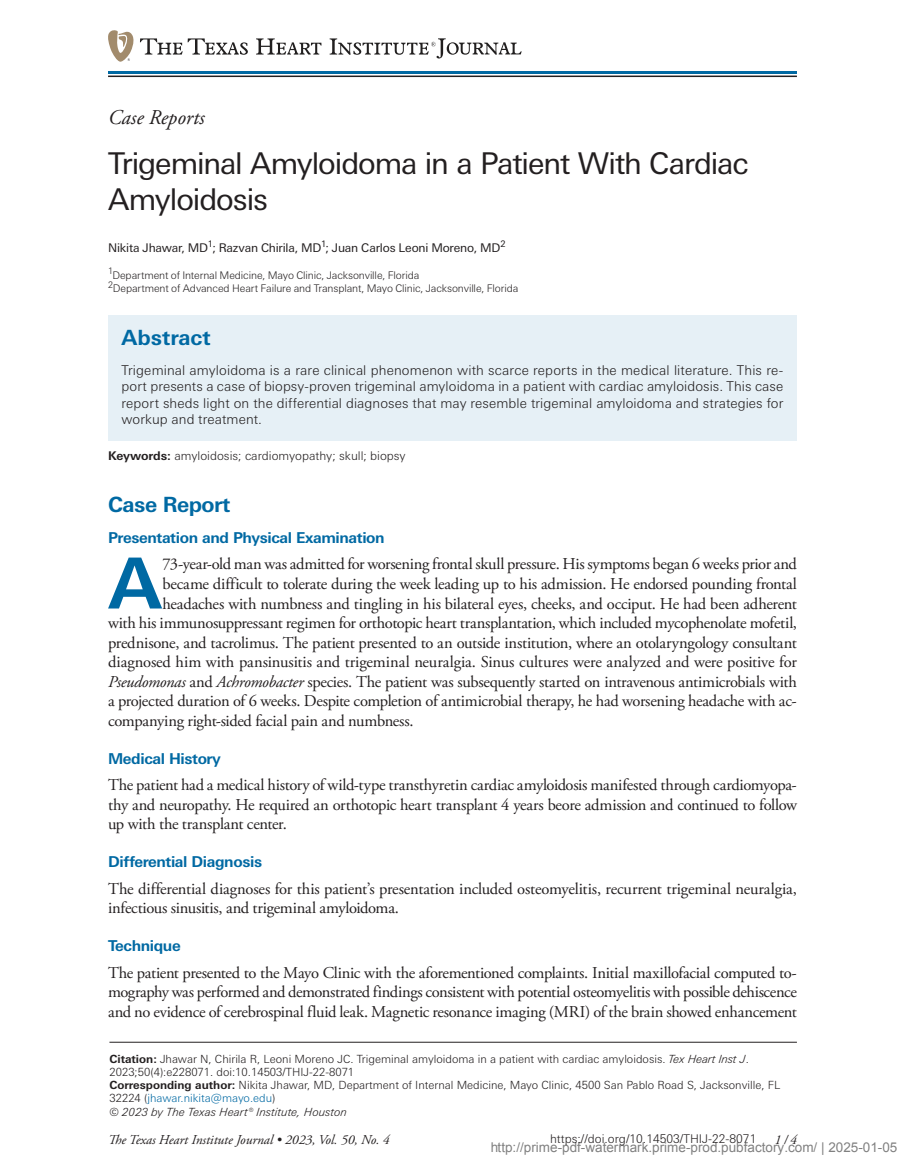
<style>
.page{position:relative;width:905px;height:1175px;background:#fff}
.page>*{position:absolute;margin:0;border:0;box-sizing:border-box;transform-origin:0 0}
.BODY_WITH_DROPCAP{font:700 70.5px "Univers Next Pro";color:#0069a3}
.t1{font:30px/36px "Univers Next Pro";letter-spacing:-.035em;color:#231f20}
.ARTICLE_TYPE{font:italic 21px "Adobe Garamond Pro";color:#231f20}
.HEADING_1{font:700 21px "Univers Next Pro";letter-spacing:-.025em;color:#0069a3}
.ABSTRACT_HEADER{font:700 21px "Univers Next Pro";color:#0069a3}
.BODY_WITH_DROPCAP-2{font:16.5px "Adobe Garamond Pro";letter-spacing:-.015em;color:#231f20}
.BODY{font:16.5px/19.5px "Adobe Garamond Pro";letter-spacing:-.015em;color:#231f20;text-align:justify}
.HEADING_2{font:700 15px "Univers Next Pro";letter-spacing:-.025em;color:#0069a3}
.ABSTRACT{font:300 13.5px/16.5px "Univers Next Pro";letter-spacing:.005em;color:#231f20;text-align:justify}
.t2{font:13.5px "Arial";color:rgb(0 0 0/.5)}
.t3{font:italic 13.5px "Adobe Garamond Pro";color:#231f20}
.KEYWORDS{font:300 12px "Univers Next Pro";color:#231f20}
.AUTHORS{font:12px "Univers Next Pro";letter-spacing:-.015em;color:#231f20}
.CITATION{font:300 11.25px/13.2px "Univers Next Pro";color:#231f20}
.CORR__AUTHOR{font:300 11.25px/13.2px "Univers Next Pro";color:#231f20}
.COPYRIGHT{font:italic 300 11.25px "Univers Next Pro";letter-spacing:.02em;color:#231f20}
.AFFILIATIONS{font:300 10.5px "Univers Next Pro";letter-spacing:-.01em;color:#231f20}
.s1{font-weight:700}
.s2{font-style:italic}
.s3{color:#0069a3}
</style>
<div class="page">
<svg style="left:140px;top:38px;width:108px;height:17px"></svg>
<svg style="left:256px;top:38px;width:65px;height:17px"></svg>
<svg style="left:329px;top:38px;width:192px;height:20px"></svg>
<svg style="left:108px;top:30px;width:26px;height:32px"></svg>
<hr style="left:108px;top:72px;width:688px;height:2px;background:#0069a3">
<hr style="left:108px;top:76px;width:688px;height:1px;background:#231f20">
<div style="left:108px;top:315px;width:688px;height:35px;background:#e6f0f6"></div>
<div style="left:108px;top:344px;width:688px;height:97px;background:#e6f0f6"></div>
<hr style="left:109px;top:1042px;width:688px;height:1px;background:#231f20">
<p class="ARTICLE_TYPE" style="left:108px;top:105px;width:98px">Case Reports</p>
<p class="t1" style="left:108px;top:145px;width:642px">Trigeminal Amyloidoma in a Patient With Cardiac<br>Amyloidosis</p>
<p class="AUTHORS" style="left:108px;top:241px;width:399px">Nikita Jhawar, MD<sup>1</sup>; Razvan Chirila, MD<sup>1</sup>; Juan Carlos Leoni Moreno, MD<sup>2</sup></p>
<p class="AFFILIATIONS" style="left:108px;top:269px;width:313px"><sup>1</sup>Department of Internal Medicine, Mayo Clinic, Jacksonville, Florida</p>
<p class="AFFILIATIONS" style="left:108px;top:283px;width:412px"><sup>2</sup>Department of Advanced Heart Failure and Transplant, Mayo Clinic, Jacksonville, Florida</p>
<p class="ABSTRACT_HEADER" style="left:122px;top:325px;width:90px">Abstract</p>
<p class="ABSTRACT" style="left:122px;top:361px;width:663px">Trigeminal amyloidoma is a rare clinical phenomenon with scarce reports in the medical literature. This re&shy;port presents a case of biopsy-proven trigeminal amyloidoma in a patient with cardiac amyloidosis. This case report sheds light on the differential diagnoses that may resemble trigeminal amyloidoma and strategies for workup and treatment.</p>
<p class="KEYWORDS" style="left:108px;top:448px;width:299px"><span class="s1">Keywords:</span> amyloidosis; cardiomyopathy; skull; biopsy</p>
<p class="HEADING_1" style="left:108px;top:491px;width:124px">Case Report</p>
<p class="HEADING_2" style="left:108px;top:529px;width:278px">Presentation and Physical Examination</p>
<p class="BODY_WITH_DROPCAP" style="left:108px;top:541px;width:55px">A</p>
<p class="BODY_WITH_DROPCAP-2" style="left:162px;top:554px;width:636px">73-year-old man was admitted for worsening frontal skull pressure. His symptoms began 6 weeks prior and</p>
<p class="BODY_WITH_DROPCAP-2" style="left:162px;top:574px;width:636px">became difficult to tolerate during the week leading up to his admission. He endorsed pounding frontal</p>
<p class="BODY_WITH_DROPCAP-2" style="left:162px;top:593px;width:636px">headaches with numbness and tingling in his bilateral eyes, cheeks, and occiput. He had been adherent</p>
<p class="BODY_WITH_DROPCAP-2" style="left:108px;top:613px;width:690px">with his immunosuppressant regimen for orthotopic heart transplantation, which included mycophenolate mofetil,</p>
<p class="BODY_WITH_DROPCAP-2" style="left:108px;top:632px;width:690px">prednisone, and tacrolimus. The patient presented to an outside institution, where an otolaryngology consultant</p>
<p class="BODY_WITH_DROPCAP-2" style="left:108px;top:652px;width:690px">diagnosed him with pansinusitis and trigeminal neuralgia. Sinus cultures were analyzed and were positive for</p>
<p class="BODY_WITH_DROPCAP-2" style="left:108px;top:671px;width:690px"><span class="s2">Pseudomonas</span> and <span class="s2">Achromobacter</span> species. The patient was subsequently started on intravenous antimicrobials with</p>
<p class="BODY_WITH_DROPCAP-2" style="left:108px;top:691px;width:690px">a projected duration of 6 weeks. Despite completion of antimicrobial therapy, he had worsening headache with ac-</p>
<p class="BODY_WITH_DROPCAP-2" style="left:108px;top:710px;width:307px">companying right-sided facial pain and numbness.</p>
<p class="HEADING_2" style="left:108px;top:749px;width:114px">Medical History</p>
<p class="BODY" style="left:108px;top:775px;width:690px">The patient had a medical history of wild-type transthyretin cardiac amyloidosis manifested through cardiomyopa&shy;thy and neuropathy. He required an orthotopic heart transplant 4 years beore admission and continued to follow up with the transplant center.</p>
<p class="HEADING_2" style="left:108px;top:853px;width:156px">Differential Diagnosis</p>
<p class="BODY" style="left:108px;top:879px;width:690px">The differential diagnoses for this patient’s presentation included osteomyelitis, recurrent trigeminal neuralgia, infectious sinusitis, and trigeminal amyloidoma.</p>
<p class="HEADING_2" style="left:108px;top:937px;width:74px">Technique</p>
<p class="BODY" style="left:108px;top:963px;width:690px">The patient presented to the Mayo Clinic with the aforementioned complaints. Initial maxillofacial computed to&shy;mography was performed and demonstrated findings consistent with potential osteomyelitis with possible dehiscence and no evidence of cerebrospinal fluid leak. Magnetic resonance imaging (MRI) of the brain showed enhancement</p>
<p class="CITATION" style="left:109px;top:1052px;width:641px"><span class="s1">Citation:</span> Jhawar N, Chirila R, Leoni Moreno JC. Trigeminal amyloidoma in a patient with cardiac amyloidosis. <span class="s2">Tex Heart Inst J</span>.<br>2023;50(4):e228071. doi:10.14503/THIJ-22-8071</p>
<p class="CORR__AUTHOR" style="left:109px;top:1078px;width:672px"><span class="s1">Corresponding author:</span> Nikita Jhawar, MD, Department of Internal Medicine, Mayo Clinic, 4500 San Pablo Road S, Jacksonville, FL<br>32224 (<span class="s3">jhawar.nikita@mayo.edu</span>)</p>
<p class="t2" style="left:490px;top:1140px;width:409px">http://prime-pdf-watermark.prime-prod.pubfactory.com/ | 2025-01-05</p>
<p class="COPYRIGHT" style="left:109px;top:1105px;width:239px">© 2023 by The Texas Heart® Institute, Houston</p>
<p class="t3" style="left:108px;top:1131px;width:283px">The Texas Heart Institute Journal • 2023, Vol. 50, No. 4</p>
<p class="KEYWORDS" style="left:550px;top:1132px;width:208px">https://doi.org/10.14503/THIJ-22-8071</p>
<p class="t3" style="left:774px;top:1131px;width:24px">1 / 4</p>
</div>
